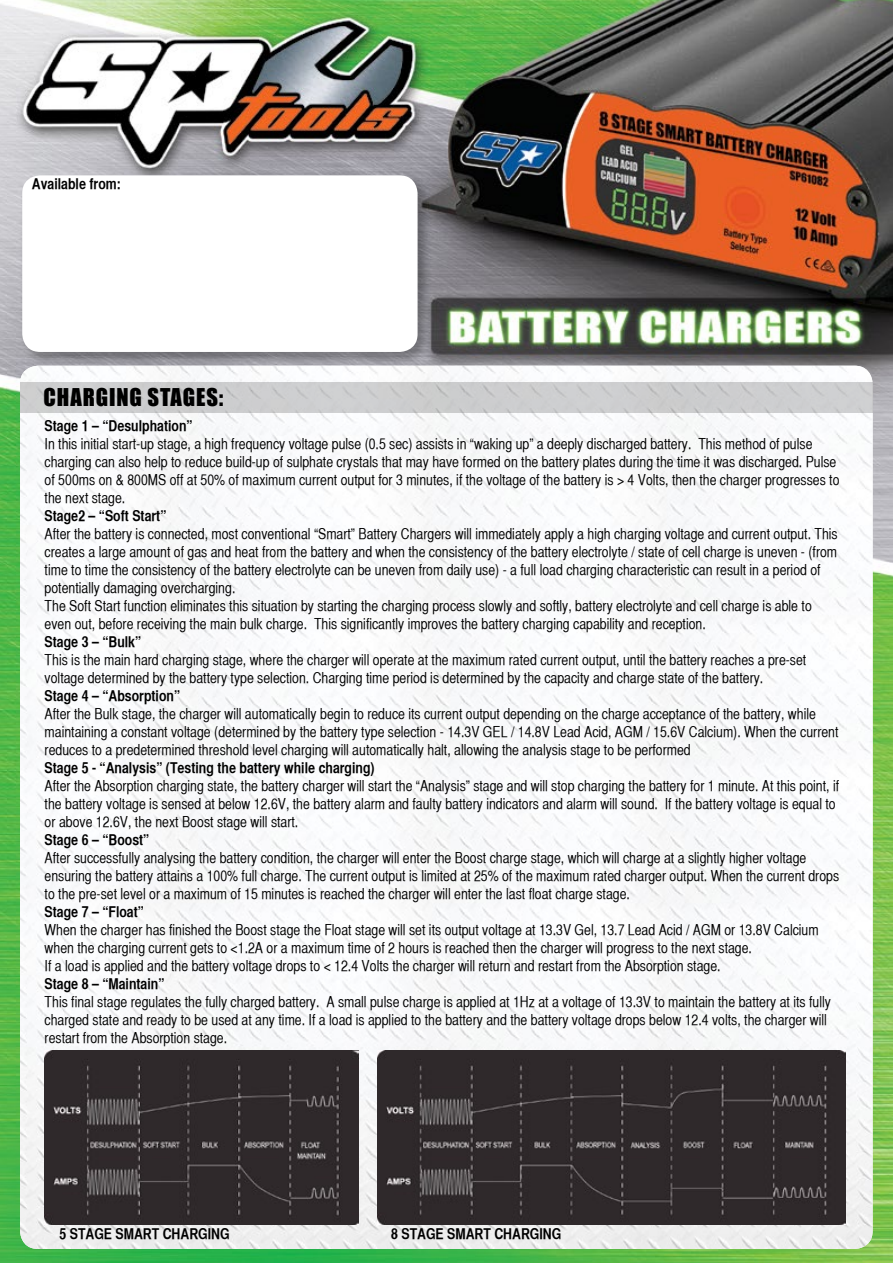
<style>
.page{position:relative;width:893px;height:1263px;background:#fff}
.page>*{position:absolute;margin:0;border:0;box-sizing:border-box;transform-origin:0 0}
.t1{font:22.5px "Impact";letter-spacing:.04em;color:#000}
.t2{font:15px/18px "Helvetica CY Plain";color:#000}
.t3{font:15px "Helvetica CY Bold";color:#000}
</style>
<div class="page">
<img style="left:0;top:0;width:893px;height:1263px">
<img style="left:20px;top:366px;width:853px;height:883px">
<div style="left:20px;top:382px;width:853px;height:30px;background:#cdcdcf"></div>
<img style="left:45px;top:1051px;width:313px;height:174px">
<img style="left:377px;top:1051px;width:468px;height:174px">
<div style="left:20px;top:173px;width:412px;height:194px;background:#000;opacity:.32"></div>
<div style="left:22px;top:175px;width:396px;height:177px;background:#fff;border-radius:18px"></div>
<p class="t3" style="left:32px;top:175px;width:91px">Available from:</p>
<h1 class="t1" style="left:44px;top:379px;width:181px">CHARGING STAGES:</h1>
<p class="t3" style="left:45px;top:416px;width:150px">Stage 1 – “Desulphation”</p>
<p class="t2" style="left:45px;top:434px;width:796px">In this initial start-up stage, a high frequency voltage pulse (0.5 sec) assists in “waking up” a deeply discharged battery. This method of pulse charging can also help to reduce build-up of sulphate crystals that may have formed on the battery plates during the time it was discharged. Pulse of 500ms on &amp; 800MS off at 50% of maximum current output for 3 minutes, if the voltage of the battery is &gt; 4 Volts, then the charger progresses to the next stage.</p>
<p class="t3" style="left:45px;top:506px;width:123px">Stage2 – “Soft Start”</p>
<p class="t2" style="left:45px;top:524px;width:795px">After the battery is connected, most conventional “Smart” Battery Chargers will immediately apply a high charging voltage and current output. This creates a large amount of gas and heat from the battery and when the consistency of the battery electrolyte / state of cell charge is uneven - (from time to time the consistency of the battery electrolyte can be uneven from daily use) - a full load charging characteristic can result in a period of potentially damaging overcharging.<br>The Soft Start function eliminates this situation by starting the charging process slowly and softly, battery electrolyte and cell charge is able to even out, before receiving the main bulk charge. This significantly improves the battery charging capability and reception.</p>
<p class="t3" style="left:45px;top:632px;width:98px">Stage 3 – “Bulk”</p>
<p class="t2" style="left:45px;top:650px;width:763px">This is the main hard charging stage, where the charger will operate at the maximum rated current output, until the battery reaches a pre-set voltage determined by the battery type selection. Charging time period is determined by the capacity and charge state of the battery.</p>
<p class="t3" style="left:45px;top:686px;width:137px">Stage 4 – “Absorption”</p>
<p class="t2" style="left:45px;top:704px;width:795px">After the Bulk stage, the charger will automatically begin to reduce its current output depending on the charge acceptance of the battery, while maintaining a constant voltage (determined by the battery type selection - 14.3V GEL / 14.8V Lead Acid, AGM / 15.6V Calcium). When the current reduces to a predetermined threshold level charging will automatically halt, allowing the analysis stage to be performed</p>
<p class="t3" style="left:45px;top:758px;width:331px">Stage 5 - “Analysis” (Testing the battery while charging)</p>
<p class="t2" style="left:45px;top:776px;width:796px">After the Absorption charging state, the battery charger will start the “Analysis” stage and will stop charging the battery for 1 minute. At this point, if the battery voltage is sensed at below 12.6V, the battery alarm and faulty battery indicators and alarm will sound. If the battery voltage is equal to or above 12.6V, the next Boost stage will start.</p>
<p class="t3" style="left:45px;top:830px;width:106px">Stage 6 – “Boost”</p>
<p class="t2" style="left:45px;top:848px;width:796px">After successfully analysing the battery condition, the charger will enter the Boost charge stage, which will charge at a slightly higher voltage ensuring the battery attains a 100% full charge. The current output is limited at 25% of the maximum rated charger output. When the current drops to the pre-set level or a maximum of 15 minutes is reached the charger will enter the last float charge stage.</p>
<p class="t3" style="left:45px;top:902px;width:101px">Stage 7 – “Float”</p>
<p class="t2" style="left:45px;top:920px;width:776px">When the charger has finished the Boost stage the Float stage will set its output voltage at 13.3V Gel, 13.7 Lead Acid / AGM or 13.8V Calcium when the charging current gets to &lt;1.2A or a maximum time of 2 hours is reached then the charger will progress to the next stage.<br>If a load is applied and the battery voltage drops to &lt; 12.4 Volts the charger will return and restart from the Absorption stage.</p>
<p class="t3" style="left:45px;top:974px;width:121px">Stage 8 – “Maintain”</p>
<p class="t2" style="left:45px;top:992px;width:788px">This final stage regulates the fully charged battery. A small pulse charge is applied at 1Hz at a voltage of 13.3V to maintain the battery at its fully charged state and ready to be used at any time. If a load is applied to the battery and the battery voltage drops below 12.4 volts, the charger will restart from the Absorption stage.</p>
<p class="t3" style="left:60px;top:1225px;width:172px">5 STAGE SMART CHARGING</p>
<p class="t3" style="left:391px;top:1225px;width:172px">8 STAGE SMART CHARGING</p>
</div>
